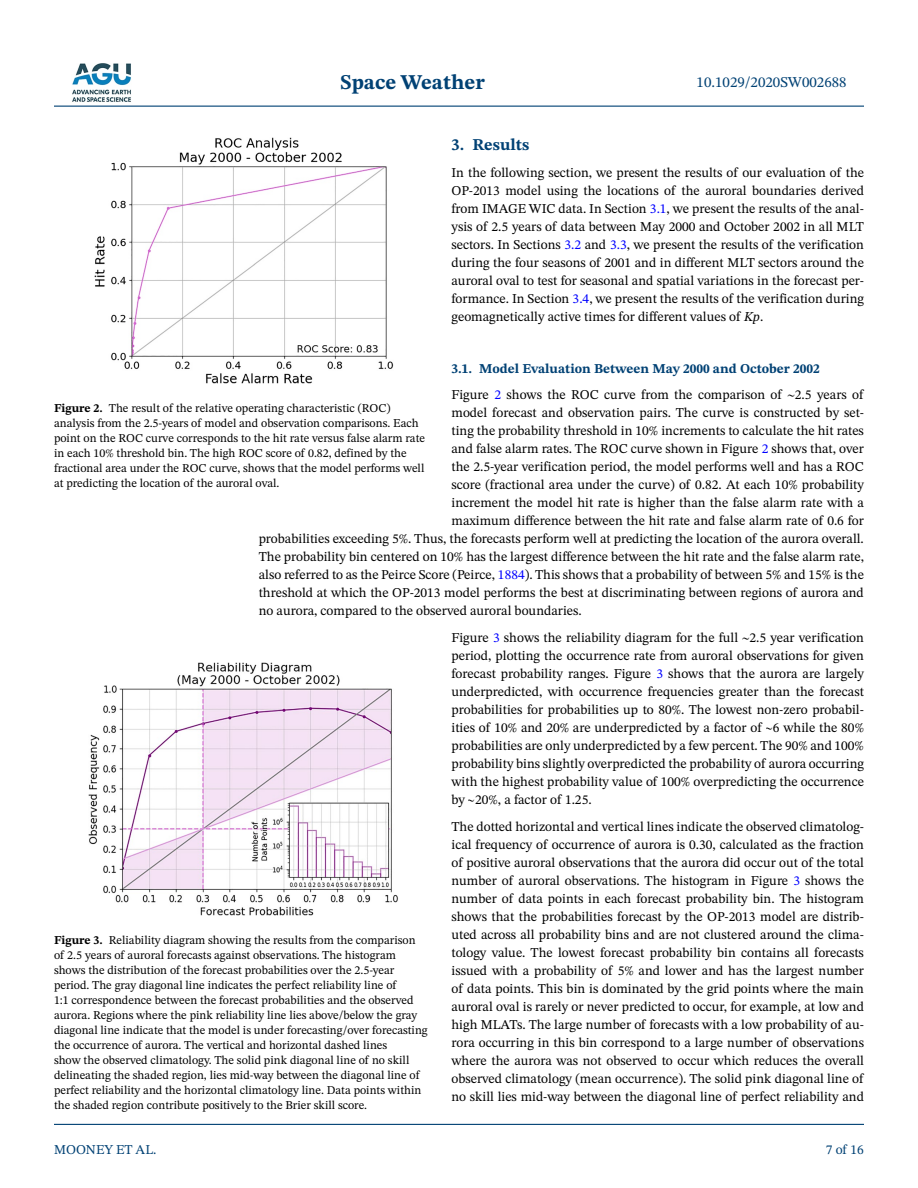
<style>
.page{position:relative;width:918px;height:1188px;background:#fff}
.page>*{position:absolute;margin:0;border:0;box-sizing:border-box;transform-origin:0 0}
.t1{font:700 21px "STIX Two Text";color:#004174}
.t2{font:700 16.5px "STIX Two Text";color:#004174}
.t3{font:15px "STIX Two Text";color:#004174}
.t4{font:13.5px/18px "STIX Two Text";color:#000;text-align:justify}
.t5{font:13.5px "STIX Two Text";color:#004174}
.t6{font:12px/15px "STIX Two Text";color:#000}
.s1{color:#00f}
.s2{font-style:italic}
.s3{font-weight:700;color:#004174}
.s4{font-weight:700}
</style>
<div class="page">
<hr style="left:54px;top:106px;width:810px;height:1px;background:#004174">
<hr style="left:54px;top:1124px;width:810px;height:1px;background:#004174">
<img style="left:72px;top:63px;width:59px;height:39px">
<img style="left:94px;top:137px;width:299px;height:246px">
<img style="left:89px;top:663px;width:309px;height:253px">
<h1 class="t1" style="left:341px;top:67px;width:146px">Space Weather</h1>
<p class="t3" style="left:697px;top:72px;width:151px">10.1029/2020SW002688</p>
<p class="t2" style="left:452px;top:133px;width:79px">3. Results</p>
<p class="t4" style="left:452px;top:163px;width:414px">In the following section, we present the results of our evaluation of the OP-2013 model using the locations of the auroral boundaries derived from IMAGE WIC data. In Section <span class="s1">3.1</span>, we present the results of the anal&shy;ysis of 2.5 years of data between May 2000 and October 2002 in all MLT sectors. In Sections <span class="s1">3.2</span> and <span class="s1">3.3</span>, we present the results of the verification during the four seasons of 2001 and in different MLT sectors around the auroral oval to test for seasonal and spatial variations in the forecast per&shy;formance. In Section <span class="s1">3.4</span>, we present the results of the verification during geomagnetically active times for different values of <span class="s2">Kp</span>.</p>
<p class="t4" style="left:452px;top:356px;width:413px;line-height:25.5px"><span class="s3">3.1. Model Evaluation Between May 2000 and October 2002<br></span>Figure <span class="s1">2</span> shows the ROC curve from the comparison of 2.5 years of</p>
<p class="t4" style="left:451px;top:403px;width:414px">model forecast and observation pairs. The curve is constructed by set-</p>
<p class="t4" style="left:451px;top:421px;width:414px">ting the probability threshold in 10% increments to calculate the hit rates</p>
<p class="t4" style="left:451px;top:439px;width:414px">and false alarm rates. The ROC curve shown in Figure <span class="s1">2</span> shows that, over</p>
<p class="t4" style="left:451px;top:457px;width:414px">the 2.5-year verification period, the model performs well and has a ROC</p>
<p class="t4" style="left:451px;top:475px;width:414px">score (fractional area under the curve) of 0.82. At each 10% probability</p>
<p class="t4" style="left:451px;top:493px;width:414px">increment the model hit rate is higher than the false alarm rate with a</p>
<p class="t4" style="left:451px;top:511px;width:414px">maximum difference between the hit rate and false alarm rate of 0.6 for</p>
<p class="t4" style="left:259px;top:529px;width:607px">probabilities exceeding 5%. Thus, the forecasts perform well at predicting the location of the aurora overall.</p>
<p class="t4" style="left:259px;top:547px;width:607px">The probability bin centered on 10% has the largest difference between the hit rate and the false alarm rate,</p>
<p class="t4" style="left:259px;top:565px;width:607px">also referred to as the Peirce Score (Peirce, <span class="s1">1884</span>). This shows that a probability of between 5% and 15% is the</p>
<p class="t4" style="left:259px;top:583px;width:607px">threshold at which the OP-2013 model performs the best at discriminating between regions of aurora and</p>
<p class="t4" style="left:259px;top:601px;width:325px">no aurora, compared to the observed auroral boundaries.</p>
<p class="t4" style="left:451px;top:628px;width:414px">Figure <span class="s1">3</span> shows the reliability diagram for the full 2.5 year verification period, plotting the occurrence rate from auroral observations for given forecast probability ranges. Figure <span class="s1">3</span> shows that the aurora are largely underpredicted, with occurrence frequencies greater than the forecast probabilities for probabilities up to 80%. The lowest non-zero probabil&shy;ities of 10% and 20% are underpredicted by a factor of 6 while the 80% probabilities are only underpredicted by a few percent. The 90% and 100% probability bins slightly overpredicted the probability of aurora occurring with the highest probability value of 100% overpredicting the occurrence by 20%, a factor of 1.25.</p>
<p class="t4" style="left:451px;top:817px;width:414px">The dotted horizontal and vertical lines indicate the observed climatolog&shy;ical frequency of occurrence of aurora is 0.30, calculated as the fraction of positive auroral observations that the aurora did occur out of the total number of auroral observations. The histogram in Figure <span class="s1">3</span> shows the number of data points in each forecast probability bin. The histogram shows that the probabilities forecast by the OP-2013 model are distrib&shy;uted across all probability bins and are not clustered around the clima&shy;tology value. The lowest forecast probability bin contains all forecasts issued with a probability of 5% and lower and has the largest number of data points. This bin is dominated by the grid points where the main auroral oval is rarely or never predicted to occur, for example, at low and high MLATs. The large number of forecasts with a low probability of au&shy;rora occurring in this bin correspond to a large number of observations where the aurora was not observed to occur which reduces the overall observed climatology (mean occurrence). The solid pink diagonal line of no skill lies mid-way between the diagonal line of perfect reliability and</p>
<p class="t6" style="left:54px;top:400px;width:373px"><span class="s4">Figure 2.</span> The result of the relative operating characteristic (ROC) analysis from the 2.5-years of model and observation comparisons. Each point on the ROC curve corresponds to the hit rate versus false alarm rate in each 10% threshold bin. The high ROC score of 0.82, defined by the fractional area under the ROC curve, shows that the model performs well at predicting the location of the auroral oval.</p>
<p class="t6" style="left:54px;top:933px;width:375px"><span class="s4">Figure 3.</span> Reliability diagram showing the results from the comparison of 2.5 years of auroral forecasts against observations. The histogram shows the distribution of the forecast probabilities over the 2.5-year period. The gray diagonal line indicates the perfect reliability line of<br>1:1 correspondence between the forecast probabilities and the observed aurora. Regions where the pink reliability line lies above/below the gray diagonal line indicate that the model is under forecasting/over forecasting the occurrence of aurora. The vertical and horizontal dashed lines<br>show the observed climatology. The solid pink diagonal line of no skill delineating the shaded region, lies mid-way between the diagonal line of perfect reliability and the horizontal climatology line. Data points within the shaded region contribute positively to the Brier skill score.</p>
<p class="t5" style="left:54px;top:1140px;width:104px">MOONEY ET AL.</p>
<p class="t5" style="left:826px;top:1140px;width:40px">7 of 16</p>
</div>
